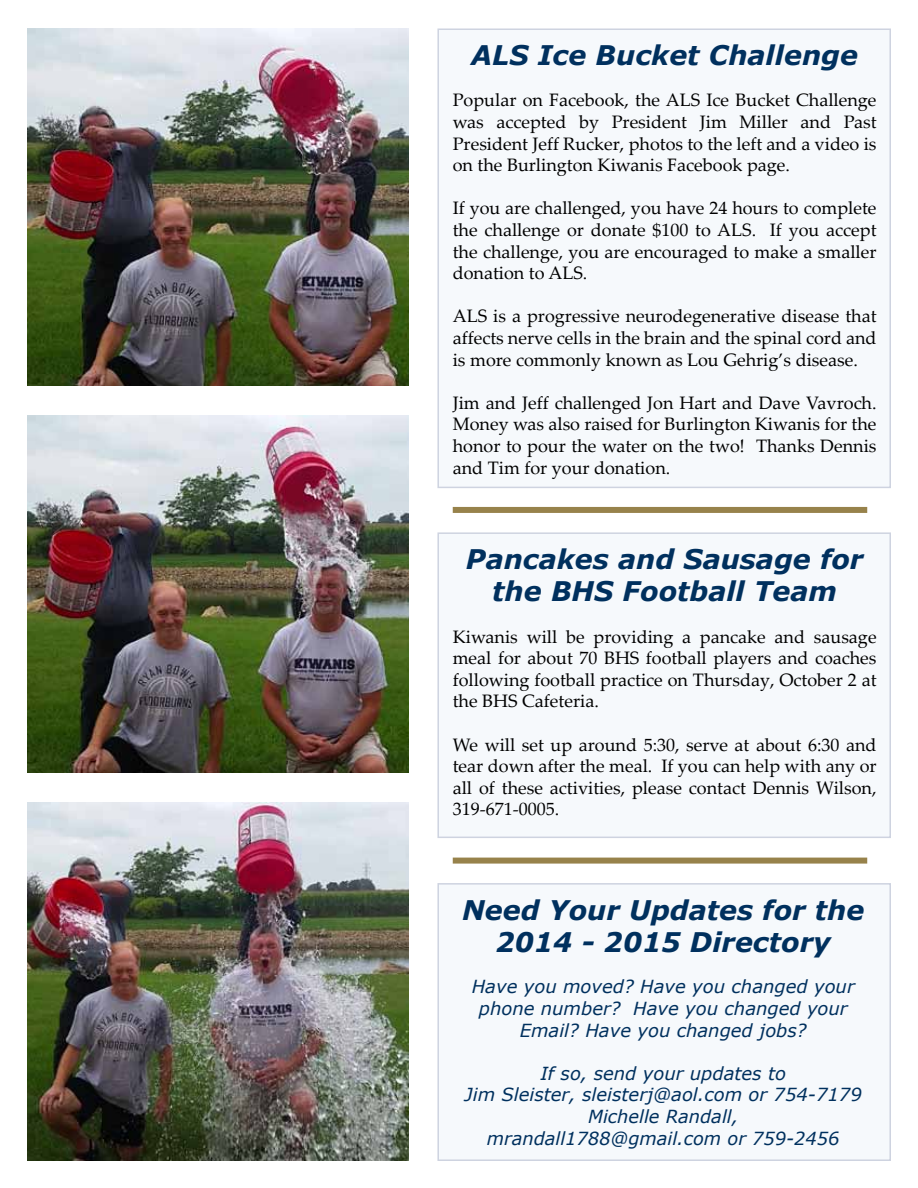
<style>
.page{position:relative;width:918px;height:1188px;background:#fff}
.page>*{position:absolute;margin:0;border:0;box-sizing:border-box;transform-origin:0 0}
.t1{font:italic 700 27px/32.4px "Verdana";color:#00305e;text-align:center}
.t2{font:18px/21.6px "Palatino Linotype";color:#000;text-align:justify}
.t3{font:italic 18px/21.6px "Verdana";color:#00305e;text-align:center}
</style>
<div class="page">
<div style="left:453px;top:507px;width:414px;height:6px;background:#97824b"></div>
<div style="left:437px;top:532px;width:454px;height:306px;background:#f6f9fc;border:2px solid #ced3e0"></div>
<img style="left:27px;top:28px;width:381px;height:358px">
<img style="left:27px;top:415px;width:381px;height:358px">
<img style="left:27px;top:802px;width:381px;height:359px">
<div style="left:437px;top:28px;width:454px;height:460px;background:#f6f9fc;border:2px solid #ced3e0"></div>
<div style="left:453px;top:858px;width:414px;height:6px;background:#97824b"></div>
<div style="left:437px;top:883px;width:454px;height:278px;background:#f6f9fc;border:2px solid #ced3e0"></div>
<h1 class="t1" style="left:471px;top:38px;width:388px">ALS Ice Bucket Challenge</h1>
<p class="t2" style="left:453px;top:89px;width:425px">Popular on Facebook, the ALS Ice Bucket Challenge was accepted by President Jim Miller and Past President Jeff Rucker, photos to the left and a video is on the Burlington Kiwanis Facebook page.</p>
<p class="t2" style="left:453px;top:197px;width:425px">If you are challenged, you have 24 hours to complete the challenge or donate $100 to ALS. If you accept the challenge, you are encouraged to make a smaller donation to ALS.</p>
<p class="t2" style="left:453px;top:305px;width:425px">ALS is a progressive neurodegenerative disease that affects nerve cells in the brain and the spinal cord and is more commonly known as Lou Gehrig’s disease.</p>
<p class="t2" style="left:453px;top:391px;width:425px">Jim and Jeff challenged Jon Hart and Dave Vavroch.<br>Money was also raised for Burlington Kiwanis for the honor to pour the water on the two! Thanks Dennis and Tim for your donation.</p>
<h1 class="t1" style="left:466px;top:542px;width:399px">Pancakes and Sausage for the BHS Football Team</h1>
<p class="t2" style="left:453px;top:625px;width:425px">Kiwanis will be providing a pancake and sausage meal for about 70 BHS football players and coaches following football practice on Thursday, October 2 at the BHS Cafeteria.</p>
<p class="t2" style="left:453px;top:733px;width:425px">We will set up around 5:30, serve at about 6:30 and tear down after the meal. If you can help with any or all of these activities, please contact Dennis Wilson, 319-671-0005.</p>
<h1 class="t1" style="left:462px;top:893px;width:404px">Need Your Updates for the<br>2014 - 2015 Directory</h1>
<p class="t3" style="left:472px;top:976px;width:384px">Have you moved? Have you changed your phone number? Have you changed your<br>Email? Have you changed jobs?</p>
<p class="t3" style="left:465px;top:1062px;width:399px">If so, send your updates to<br>Jim Sleister, sleisterj@aol.com or 754-7179<br>Michelle Randall,<br>mrandall1788@gmail.com or 759-2456</p>
</div>
